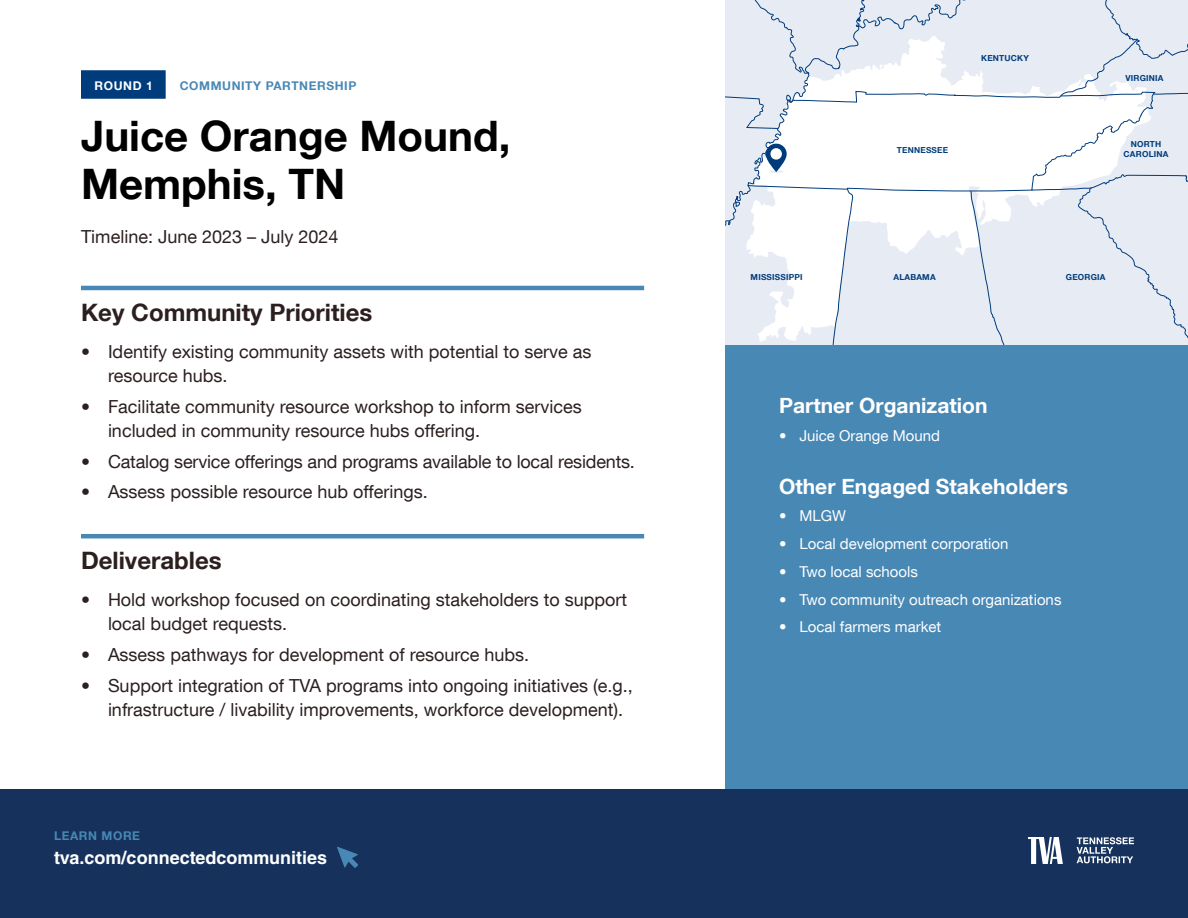
<style>
.page{position:relative;width:1188px;height:918px;background:#fff}
.page>*{position:absolute;margin:0;border:0;box-sizing:border-box;transform-origin:0 0}
.t1{font:700 42px/48px "Helvetica Neue LT Com";color:#000}
.t2{font:700 24px "Helvetica Neue LT Com";color:#2c1f1f}
.t3{font:700 21px "Helvetica Neue LT Com";color:#fff}
.t4{font:18px/24px "Helvetica Neue LT Com";color:#2c1f1f}
.t5{font:700 18px "Helvetica LT Std";color:#fff}
.t6{font:15px "Helvetica Neue LT Com";color:#fff}
.t7{font:700 12px "Helvetica Neue LT Com";letter-spacing:.05em;color:#4888b5}
.t8{font:700 12px "Helvetica Neue LT Com";letter-spacing:.05em;color:#fff}
.t9{font:700 8.25px/9.8px "Helvetica Neue LT Com";letter-spacing:.025em;color:#003c7c;text-align:center}
</style>
<div class="page">
<div style="left:81px;top:70px;width:85px;height:29px;background:#003c7c"></div>
<hr style="left:81px;top:286px;width:563px;height:4px;background:#4888b5">
<hr style="left:81px;top:534px;width:563px;height:4px;background:#4888b5">
<div style="left:725px;top:345px;width:463px;height:444px;background:#4888b5"></div>
<div style="left:0;top:789px;width:1188px;height:129px;background:#16325c"></div>
<svg style="left:725px;top:0;width:463px;height:345px"></svg>
<div style="left:770px;top:148px;width:12px;height:12px;background:#fff;border-radius:50%"></div>
<svg style="left:1077px;top:837px;width:57px;height:26px"></svg>
<svg style="left:1028px;top:837px;width:35px;height:27px"></svg>
<svg style="left:337px;top:847px;width:21px;height:21px"></svg>
<p class="t8" style="left:94px;top:78px;width:60px">ROUND 1</p>
<h1 class="t1" style="left:81px;top:111px;width:431px">Juice Orange Mound,<br>Memphis, TN</h1>
<p class="t4" style="left:81px;top:224px;width:259px">Timeline: June 2023 – July 2024</p>
<p class="t7" style="left:180px;top:78px;width:178px">COMMUNITY PARTNERSHIP</p>
<h2 class="t2" style="left:81px;top:297px;width:293px">Key Community Priorities</h2>
<p class="t4" style="left:108px;top:339px;width:485px;text-indent:-27px">• Identify existing community assets with potential to serve as resource hubs.</p>
<p class="t4" style="left:108px;top:394px;width:475px;text-indent:-27px">• Facilitate community resource workshop to inform services included in community resource hubs offering.</p>
<p class="t4" style="left:81px;top:449px;width:555px">• Catalog service offerings and programs available to local residents.</p>
<p class="t4" style="left:81px;top:479px;width:348px">• Assess possible resource hub offerings.</p>
<h2 class="t2" style="left:81px;top:545px;width:142px">Deliverables</h2>
<p class="t4" style="left:108px;top:587px;width:521px;text-indent:-27px">• Hold workshop focused on coordinating stakeholders to support local budget requests.</p>
<p class="t4" style="left:81px;top:642px;width:450px">• Assess pathways for development of resource hubs.</p>
<p class="t4" style="left:108px;top:673px;width:526px;text-indent:-27px">• Support integration of TVA programs into ongoing initiatives (e.g., infrastructure / livability improvements, workforce development).</p>
<p class="t7" style="left:54px;top:828px;width:88px">LEARN MORE</p>
<p class="t5" style="left:54px;top:847px;width:275px">tva.com/connectedcommunities</p>
<p class="t9" style="left:981px;top:53px;width:49px">KENTUCKY</p>
<p class="t9" style="left:897px;top:145px;width:53px">TENNESSEE</p>
<p class="t9" style="left:1126px;top:73px;width:40px">VIRGINIA</p>
<p class="t9" style="left:1124px;top:139px;width:46px">NORTH<br>CAROLINA</p>
<p class="t9" style="left:751px;top:272px;width:53px">MISSISSIPPI</p>
<p class="t9" style="left:893px;top:272px;width:44px">ALABAMA</p>
<p class="t9" style="left:1066px;top:272px;width:41px">GEORGIA</p>
<p class="t3" style="left:779px;top:393px;width:210px">Partner Organization</p>
<p class="t6" style="left:779px;top:426px;width:162px">• Juice Orange Mound</p>
<p class="t3" style="left:779px;top:473px;width:290px">Other Engaged Stakeholders</p>
<p class="t6" style="left:779px;top:507px;width:68px">• MLGW</p>
<p class="t6" style="left:779px;top:534px;width:231px">• Local development corporation</p>
<p class="t6" style="left:779px;top:562px;width:140px">• Two local schools</p>
<p class="t6" style="left:779px;top:590px;width:284px">• Two community outreach organizations</p>
<p class="t6" style="left:779px;top:618px;width:164px">• Local farmers market</p>
</div>
